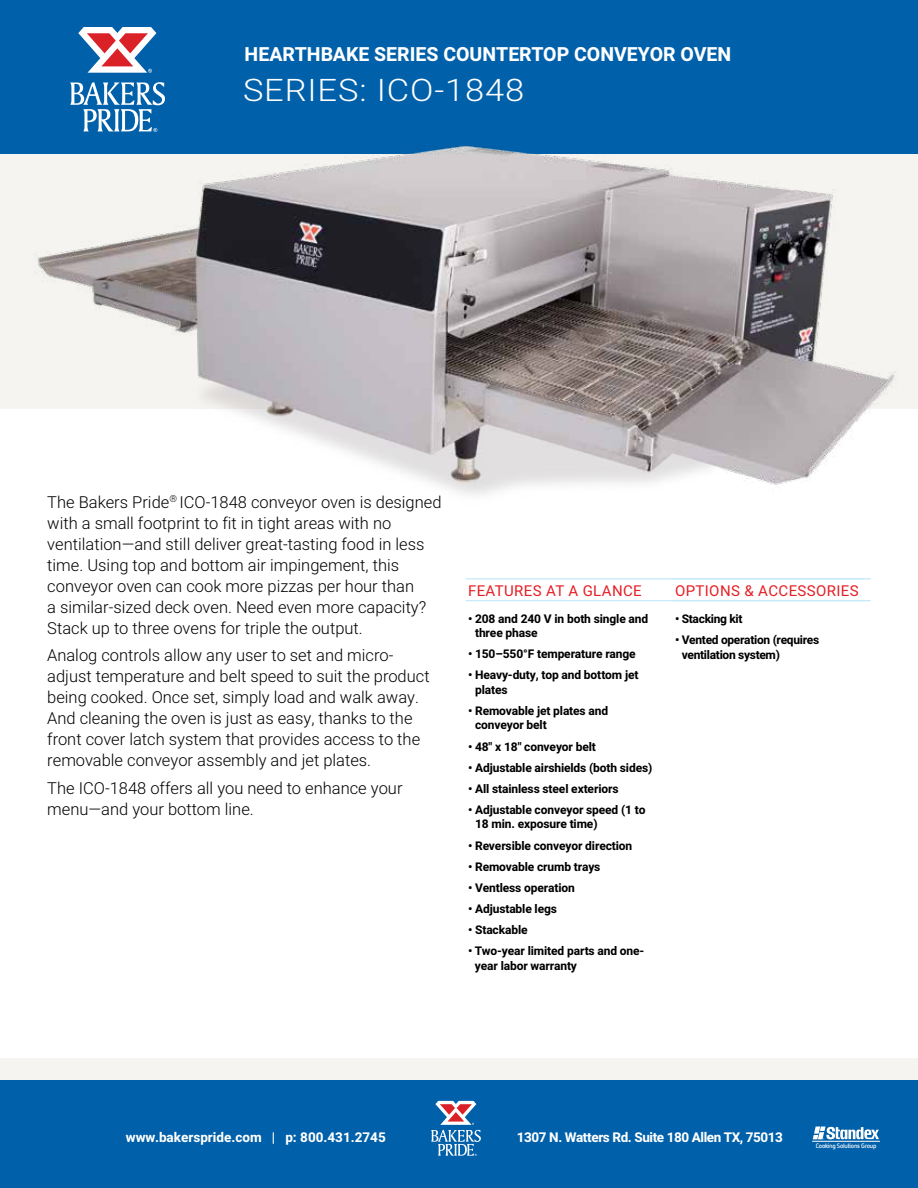
<style>
.page{position:relative;width:918px;height:1188px;background:#fff}
.page>*{position:absolute;margin:0;border:0;box-sizing:border-box;transform-origin:0 0}
.t1{font:300 31.05px "Heebo";letter-spacing:.025em;color:#fff;scale:1.11 1}
.t2{font:700 19.5px "Heebo";color:#fff}
.t3{font:300 16.5px/21px "Heebo";color:#000}
.t4{font:15px "Heebo";letter-spacing:.025em;color:#e41f26}
.t5{font:700 13.5px "Heebo";letter-spacing:-.03em;color:#fff}
.t6{font:700 13.5px "Heebo";color:#fff}
.t7{font:700 12px/14.4px "Heebo";letter-spacing:-.01em;color:#000}
.t8{font:700 6.3px "Netto Offc";letter-spacing:-.04em;color:#fff}
</style>
<div class="page">
<div style="left:0;top:149px;width:918px;height:259px;background:#f5f4f0"></div>
<div style="left:0;top:0;width:918px;height:153px;background:#0060a9"></div>
<svg style="left:78px;top:27px;width:78px;height:46px"></svg>
<svg style="left:70px;top:82px;width:95px;height:49px"></svg>
<div style="left:0;top:1058px;width:918px;height:76px;background:#f5f4f0"></div>
<div style="left:0;top:1080px;width:918px;height:108px;background:#0060a9"></div>
<svg style="left:431px;top:1101px;width:50px;height:55px"></svg>
<hr style="left:812px;top:1141px;width:68px;height:1px;background:#fff">
<svg style="left:813px;top:1126px;width:66px;height:13px"></svg>
<hr style="left:466px;top:578px;width:405px;height:1px;background:#c7eafb">
<hr style="left:466px;top:600px;width:405px;height:1px;background:#c7eafb">
<img style="left:33px;top:145px;width:874px;height:350px">
<p class="t2" style="left:245px;top:40px;width:488px">HEARTHBAKE SERIES COUNTERTOP CONVEYOR OVEN</p>
<h1 class="t1" style="left:243px;top:69px;width:255px">SERIES: ICO-1848</h1>
<p class="t3" style="left:47px;top:491px;width:396px">The Bakers Pride<sup>®</sup> ICO-1848 conveyor oven is designed with a small footprint to fit in tight areas with no ventilation—and still deliver great-tasting food in less time. Using top and bottom air impingement, this conveyor oven can cook more pizzas per hour than<br>a similar-sized deck oven. Need even more capacity?<br>Stack up to three ovens for triple the output.</p>
<p class="t3" style="left:47px;top:645px;width:384px">Analog controls allow any user to set and micro&shy;adjust temperature and belt speed to suit the product being cooked. Once set, simply load and walk away.<br>And cleaning the oven is just as easy, thanks to the front cover latch system that provides access to the removable conveyor assembly and jet plates.</p>
<p class="t3" style="left:47px;top:778px;width:357px">The ICO-1848 offers all you need to enhance your menu—and your bottom line.</p>
<p class="t4" style="left:468px;top:580px;width:175px">FEATURES AT A GLANCE</p>
<p class="t7" style="left:475px;top:612px;width:175px;text-indent:-7px">• 208 and 240 V in both single and three phase</p>
<p class="t7" style="left:468px;top:647px;width:169px">• 150–550°F temperature range</p>
<p class="t7" style="left:475px;top:668px;width:165px;text-indent:-7px">• Heavy-duty, top and bottom jet plates</p>
<p class="t7" style="left:475px;top:704px;width:135px;text-indent:-7px">• Removable jet plates and conveyor belt</p>
<p class="t7" style="left:468px;top:739px;width:129px">• 48" x 18" conveyor belt</p>
<p class="t7" style="left:468px;top:761px;width:186px">• Adjustable airshields (both sides)</p>
<p class="t7" style="left:468px;top:782px;width:152px">• All stainless steel exteriors</p>
<p class="t7" style="left:475px;top:803px;width:172px;text-indent:-7px">• Adjustable conveyor speed (1 to<br>18 min. exposure time)</p>
<p class="t7" style="left:468px;top:838px;width:166px">• Reversible conveyor direction</p>
<p class="t7" style="left:468px;top:860px;width:134px">• Removable crumb trays</p>
<p class="t7" style="left:468px;top:881px;width:108px">• Ventless operation</p>
<p class="t7" style="left:468px;top:902px;width:91px">• Adjustable legs</p>
<p class="t7" style="left:468px;top:923px;width:61px">• Stackable</p>
<p class="t7" style="left:475px;top:944px;width:171px;text-indent:-7px">• Two-year limited parts and one&shy;year labor warranty</p>
<p class="t4" style="left:675px;top:580px;width:185px">OPTIONS &amp; ACCESSORIES</p>
<p class="t7" style="left:675px;top:612px;width:69px">• Stacking kit</p>
<p class="t7" style="left:682px;top:633px;width:139px;text-indent:-7px">• Vented operation (requires ventilation system)</p>
<p class="t6" style="left:126px;top:1127px;width:261px">www.bakerspride.com | p: 800.431.2745</p>
<p class="t5" style="left:517px;top:1127px;width:268px">1307 N. Watters Rd. Suite 180 Allen TX, 75013</p>
<p class="t8" style="left:816px;top:1141px;width:62px">Cooking Solutions Group</p>
</div>
